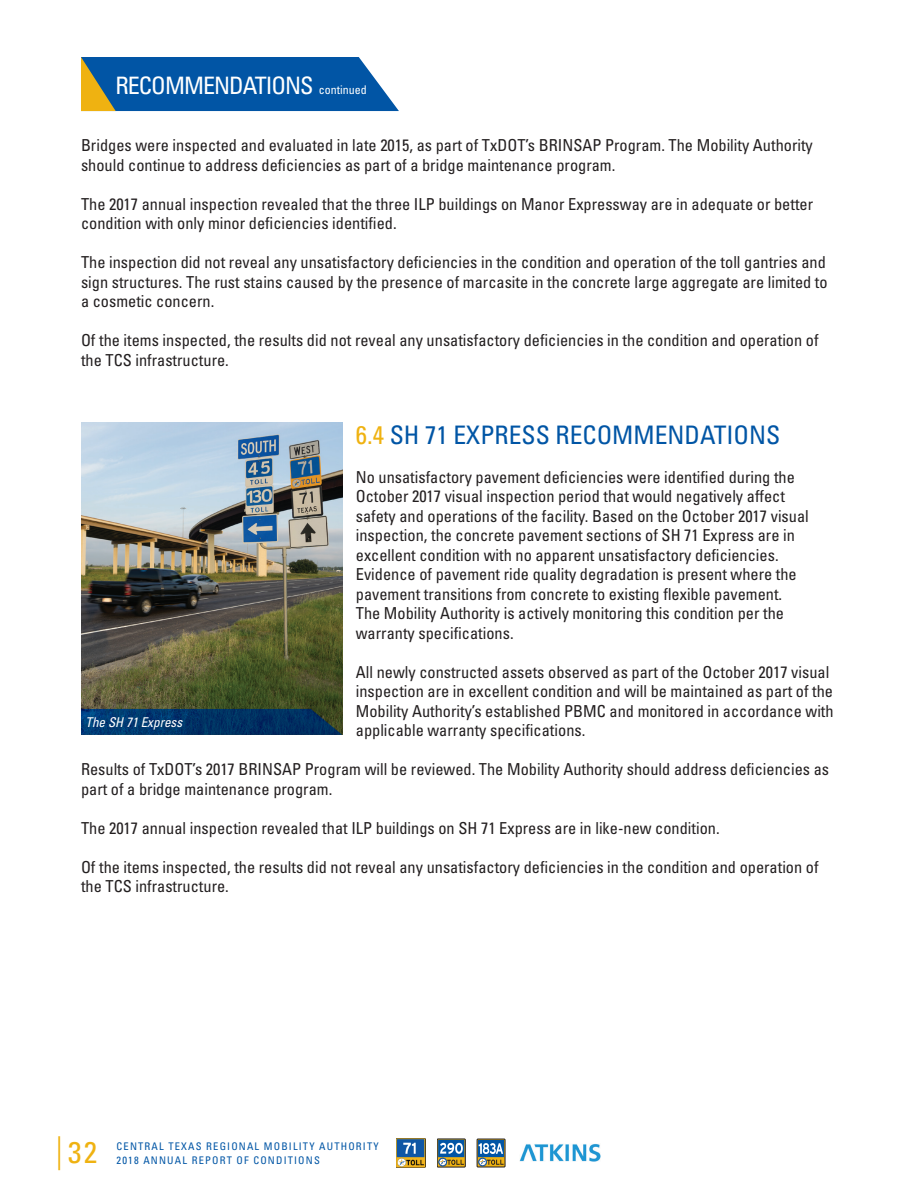
<style>
.page{position:relative;width:918px;height:1188px;background:#fff}
.page>*{position:absolute;margin:0;border:0;box-sizing:border-box;transform-origin:0 0}
.t1{font:condensed 30px "Univers";color:#efb211}
.t2{font:condensed 25.5px "Univers";color:#0155a5}
.t3{font:condensed 24px "Univers";letter-spacing:-.04em;color:#fff}
.t4{font:condensed 16.5px/19.5px "Univers";color:#231f20}
.t5{font:italic condensed 13.5px "Univers";color:#fff}
.t6{font:condensed 10.5px/14.1px "Univers";letter-spacing:.11em;color:#0155a5}
.s1{font-size:12px}
.s2{color:#efb211}
.s3{font-weight:100;font-stretch:ultra-condensed;font-size:46.5px}
</style>
<div class="page">
<svg style="left:81px;top:57px;width:318px;height:54px;background:#1e64a2"></svg>
<img style="left:81px;top:423px;width:261px;height:286px">
<svg style="left:81px;top:709px;width:261px;height:26px;background:#033564"></svg>
<img style="left:520px;top:1143px;width:80px;height:19px">
<div style="left:477px;top:1139px;width:28px;height:28px;border:1px solid #231f20"></div>
<svg style="left:478px;top:1140px;width:26px;height:26px"></svg>
<div style="left:437px;top:1139px;width:28px;height:28px;border:1px solid #231f20"></div>
<svg style="left:438px;top:1140px;width:26px;height:26px"></svg>
<img style="left:396px;top:1138px;width:29px;height:30px">
<h3 class="t3" style="left:116px;top:70px;width:253px">RECOMMENDATIONS <span class="s1">continued</span></h3>
<p class="t4" style="left:81px;top:135px;width:733px">Bridges were inspected and evaluated in late 2015, as part of TxDOT’s BRINSAP Program. The Mobility Authority should continue to address deficiencies as part of a bridge maintenance program.</p>
<p class="t4" style="left:81px;top:194px;width:734px">The 2017 annual inspection revealed that the three ILP buildings on Manor Expressway are in adequate or better condition with only minor deficiencies identified.</p>
<p class="t4" style="left:81px;top:252px;width:748px;text-align:justify">The inspection did not reveal any unsatisfactory deficiencies in the condition and operation of the toll gantries and sign structures. The rust stains caused by the presence of marcasite in the concrete large aggregate are limited to a cosmetic concern.</p>
<p class="t4" style="left:81px;top:330px;width:739px">Of the items inspected, the results did not reveal any unsatisfactory deficiencies in the condition and operation of the TCS infrastructure.</p>
<h2 class="t2" style="left:356px;top:418px;width:426px"><span class="s2">6.4</span> SH 71 EXPRESS RECOMMENDATIONS</h2>
<p class="t4" style="left:356px;top:467px;width:455px">No unsatisfactory pavement deficiencies were identified during the October 2017 visual inspection period that would negatively affect safety and operations of the facility. Based on the October 2017 visual inspection, the concrete pavement sections of SH 71 Express are in excellent condition with no apparent unsatisfactory deficiencies.<br>Evidence of pavement ride quality degradation is present where the pavement transitions from concrete to existing flexible pavement.<br>The Mobility Authority is actively monitoring this condition per the warranty specifications.</p>
<p class="t4" style="left:356px;top:662px;width:479px">All newly constructed assets observed as part of the October 2017 visual inspection are in excellent condition and will be maintained as part of the Mobility Authority’s established PBMC and monitored in accordance with applicable warranty specifications.</p>
<p class="t4" style="left:81px;top:759px;width:750px">Results of TxDOT’s 2017 BRINSAP Program will be reviewed. The Mobility Authority should address deficiencies as part of a bridge maintenance program.</p>
<p class="t4" style="left:81px;top:818px;width:640px">The 2017 annual inspection revealed that ILP buildings on SH 71 Express are in like-new condition.</p>
<p class="t4" style="left:81px;top:857px;width:739px">Of the items inspected, the results did not reveal any unsatisfactory deficiencies in the condition and operation of the TCS infrastructure.</p>
<p class="t5" style="left:86px;top:714px;width:98px">The SH 71 Express</p>
<h1 class="t1" style="left:54px;top:1133px;width:45px"><span class="s3">|</span>32</h1>
<p class="t6" style="left:117px;top:1139px;width:264px">CENTRAL TEXAS REGIONAL MOBILITY AUTHORITY<br>2018 ANNUAL REPORT OF CONDITIONS</p>
</div>
